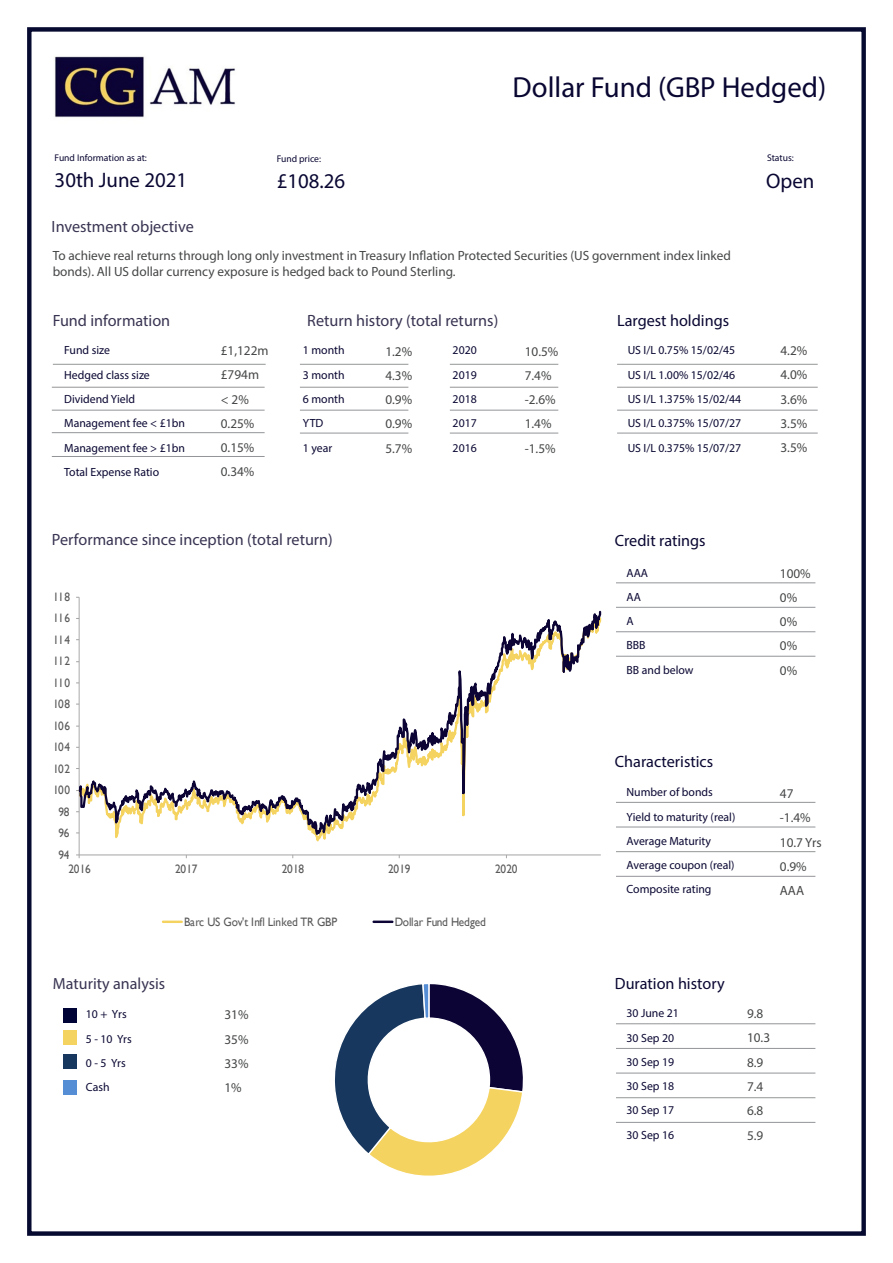
<style>
.page{position:relative;width:893px;height:1263px;background:#fff}
.page>*{position:absolute;margin:0;border:0;box-sizing:border-box;transform-origin:0 0}
.t1{font:29.1px "Myriad Pro";color:#090732}
.t2{font:21px "Myriad Pro";color:#090732}
.t3{font:16.35px "Myriad Pro";color:#383452}
.t4{font:16.35px "Myriad Pro";color:#090732}
.t5{font:16.2px "Myriad Pro";color:#383452}
.t6{font:13.35px/24.3px "Myriad Pro";color:#454647}
.t7{font:12.3px "Gill Sans";letter-spacing:-.02em;color:#595959;scale:.93 1}
.t8{font:11.85px/24.3px "Myriad Pro";color:#090732}
.t9{font:11.85px/24.3px "Myriad Pro";color:#080731}
.t10{font:9.75px "Myriad Pro";color:#090732}
</style>
<div class="page">
<div style="left:27px;top:27px;width:839px;height:1209px;border:4px solid #070a30"></div>
<div style="left:63px;top:1008px;width:14px;height:14px;background:#000335"></div>
<div style="left:63px;top:1031px;width:14px;height:14px;background:#f5d360"></div>
<div style="left:63px;top:1055px;width:14px;height:14px;background:#17375e"></div>
<div style="left:63px;top:1080px;width:14px;height:14px;background:#558ed5"></div>
<hr style="left:53px;top:364px;width:213px;height:1px;background:#939598">
<hr style="left:52px;top:387px;width:213px;height:1px;background:#939598">
<hr style="left:52px;top:410px;width:213px;height:1px;background:#939598">
<hr style="left:300px;top:364px;width:108px;height:1px;background:#939598">
<hr style="left:300px;top:387px;width:108px;height:1px;background:#939598">
<hr style="left:300px;top:410px;width:108px;height:1px;background:#939598">
<hr style="left:300px;top:433px;width:108px;height:1px;background:#939598">
<hr style="left:617px;top:364px;width:201px;height:1px;background:#939598">
<hr style="left:617px;top:387px;width:201px;height:1px;background:#939598">
<hr style="left:617px;top:410px;width:201px;height:1px;background:#939598">
<hr style="left:617px;top:433px;width:201px;height:1px;background:#939598">
<hr style="left:616px;top:583px;width:199px;height:1px;background:#939598">
<hr style="left:616px;top:607px;width:199px;height:1px;background:#939598">
<hr style="left:616px;top:631px;width:199px;height:1px;background:#939598">
<hr style="left:616px;top:656px;width:199px;height:1px;background:#939598">
<hr style="left:616px;top:802px;width:199px;height:1px;background:#939598">
<hr style="left:616px;top:827px;width:199px;height:1px;background:#939598">
<hr style="left:616px;top:851px;width:199px;height:1px;background:#939598">
<hr style="left:616px;top:876px;width:199px;height:1px;background:#939598">
<hr style="left:616px;top:1023px;width:199px;height:1px;background:#939598">
<hr style="left:616px;top:1048px;width:199px;height:1px;background:#939598">
<hr style="left:616px;top:1073px;width:199px;height:1px;background:#939598">
<hr style="left:616px;top:1097px;width:199px;height:1px;background:#939598">
<hr style="left:616px;top:1122px;width:199px;height:1px;background:#939598">
<hr style="left:450px;top:364px;width:108px;height:1px;background:#939598">
<hr style="left:450px;top:387px;width:108px;height:1px;background:#939598">
<hr style="left:450px;top:410px;width:108px;height:1px;background:#939598">
<hr style="left:450px;top:433px;width:108px;height:1px;background:#939598">
<img style="left:54px;top:56px;width:181px;height:62px">
<svg style="left:335px;top:984px;width:188px;height:192px"></svg>
<hr style="left:52px;top:456px;width:213px;height:1px;background:#939598">
<svg style="left:79px;top:597px;width:522px;height:258px"></svg>
<svg style="left:163px;top:921px;width:19px;height:2px"></svg>
<svg style="left:374px;top:921px;width:18px;height:2px"></svg>
<hr style="left:52px;top:432px;width:213px;height:1px;background:#939598">
<p class="t10" style="left:55px;top:152px;width:94px">Fund Information as at:</p>
<p class="t10" style="left:277px;top:153px;width:46px">Fund price:</p>
<p class="t2" style="left:55px;top:167px;width:134px">30th June 2021</p>
<p class="t2" style="left:277px;top:168px;width:70px">£108.26</p>
<p class="t3" style="left:52px;top:216px;width:144px">Investment objective</p>
<p class="t1" style="left:513px;top:69px;width:315px">Dollar Fund (GBP Hedged)</p>
<p class="t10" style="left:767px;top:151px;width:28px">Status:</p>
<p class="t2" style="left:766px;top:168px;width:50px">Open</p>
<p class="t6" style="left:53px;top:247px;width:680px;line-height:16.2px">To achieve real returns through long only investment in Treasury Inflation Protected Securities (US government index linked bonds). All US dollar currency exposure is hedged back to Pound Sterling.</p>
<p class="t3" style="left:53px;top:310px;width:119px">Fund information</p>
<p class="t4" style="left:617px;top:310px;width:114px">Largest holdings</p>
<p class="t3" style="left:307px;top:310px;width:193px">Return history (total returns)</p>
<p class="t8" style="left:64px;top:338px;width:122px">Fund size<br>Hedged class size<br>Dividend Yield<br>Management fee &lt; £1bn<br>Management fee &gt; £1bn<br>Total Expense Ratio</p>
<p class="t9" style="left:628px;top:338px;width:115px">US I/L 0.75% 15/02/45<br>US I/L 1.00% 15/02/46<br>US I/L 1.375% 15/02/44<br>US I/L 0.375% 15/07/27<br>US I/L 0.375% 15/07/27</p>
<p class="t8" style="left:303px;top:338px;width:43px">1 month<br>3 month<br>6 month<br>YTD<br>1 year</p>
<p class="t8" style="left:453px;top:338px;width:26px;text-align:justify">2020<br>2019<br>2018<br>2017<br>2016</p>
<p class="t6" style="left:221px;top:338px;width:49px">£1,122m £794m &lt; 2%<br>0.25%<br>0.15%<br>0.34%</p>
<p class="t6" style="left:780px;top:338px;width:28px;text-align:justify">4.2% 4.0% 3.6% 3.5% 3.5%</p>
<p class="t6" style="left:385px;top:339px;width:28px;text-align:justify">1.2% 4.3% 0.9% 0.9% 5.7%</p>
<p class="t6" style="left:525px;top:339px;width:35px">10.5%<br>7.4% -2.6%<br>1.4% -1.5%</p>
<p class="t3" style="left:52px;top:530px;width:283px">Performance since inception (total return)</p>
<p class="t7" style="left:53px;top:590px;width:20px">118</p>
<p class="t7" style="left:53px;top:611px;width:20px">116</p>
<p class="t7" style="left:53px;top:633px;width:20px">114</p>
<p class="t7" style="left:53px;top:654px;width:20px">112</p>
<p class="t7" style="left:53px;top:676px;width:20px">110</p>
<p class="t7" style="left:53px;top:697px;width:20px">108</p>
<p class="t7" style="left:53px;top:718px;width:20px">106</p>
<p class="t7" style="left:53px;top:740px;width:20px">104</p>
<p class="t7" style="left:53px;top:761px;width:20px">102</p>
<p class="t7" style="left:53px;top:783px;width:20px">100</p>
<p class="t7" style="left:59px;top:804px;width:13px">98</p>
<p class="t7" style="left:59px;top:826px;width:13px">96</p>
<p class="t7" style="left:59px;top:847px;width:13px">94</p>
<p class="t7" style="left:69px;top:862px;width:25px">2016</p>
<p class="t7" style="left:175px;top:862px;width:25px">2017</p>
<p class="t7" style="left:282px;top:862px;width:25px">2018</p>
<p class="t7" style="left:388px;top:862px;width:25px">2019</p>
<p class="t7" style="left:495px;top:862px;width:25px">2020</p>
<p class="t5" style="left:53px;top:973px;width:114px">Maturity analysis</p>
<p class="t8" style="left:86px;top:1002px;width:47px">10 + Yrs<br>5 - 10 Yrs<br>0 - 5 Yrs<br>Cash</p>
<p class="t7" style="left:184px;top:914px;width:166px">Barc US Gov't Infl Linked TR GBP</p>
<p class="t7" style="left:395px;top:914px;width:99px">Dollar Fund Hedged</p>
<p class="t6" style="left:224px;top:1002px;width:26px;text-align:justify">31% 35% 33% 1%</p>
<p class="t4" style="left:615px;top:530px;width:92px">Credit ratings</p>
<p class="t8" style="left:627px;top:560px;width:69px">AAA<br>AA<br>A<br>BBB<br>BB and below</p>
<p class="t4" style="left:615px;top:752px;width:100px">Characteristics</p>
<p class="t8" style="left:627px;top:780px;width:110px">Number of bonds<br>Yield to maturity (real)<br>Average Maturity<br>Average coupon (real)<br>Composite rating</p>
<p class="t6" style="left:780px;top:561px;width:32px">100%<br>0%<br>0%<br>0%<br>0%</p>
<p class="t6" style="left:780px;top:781px;width:43px">47 -1.4%<br>10.7 Yrs<br>0.9%<br>AAA</p>
<p class="t4" style="left:615px;top:973px;width:111px">Duration history</p>
<p class="t8" style="left:627px;top:1001px;width:54px">30 June 21<br>30 Sep 20<br>30 Sep 19<br>30 Sep 18<br>30 Sep 17<br>30 Sep 16</p>
<p class="t6" style="left:747px;top:1001px;width:25px">9.8<br>10.3<br>8.9<br>7.4<br>6.8<br>5.9</p>
</div>
